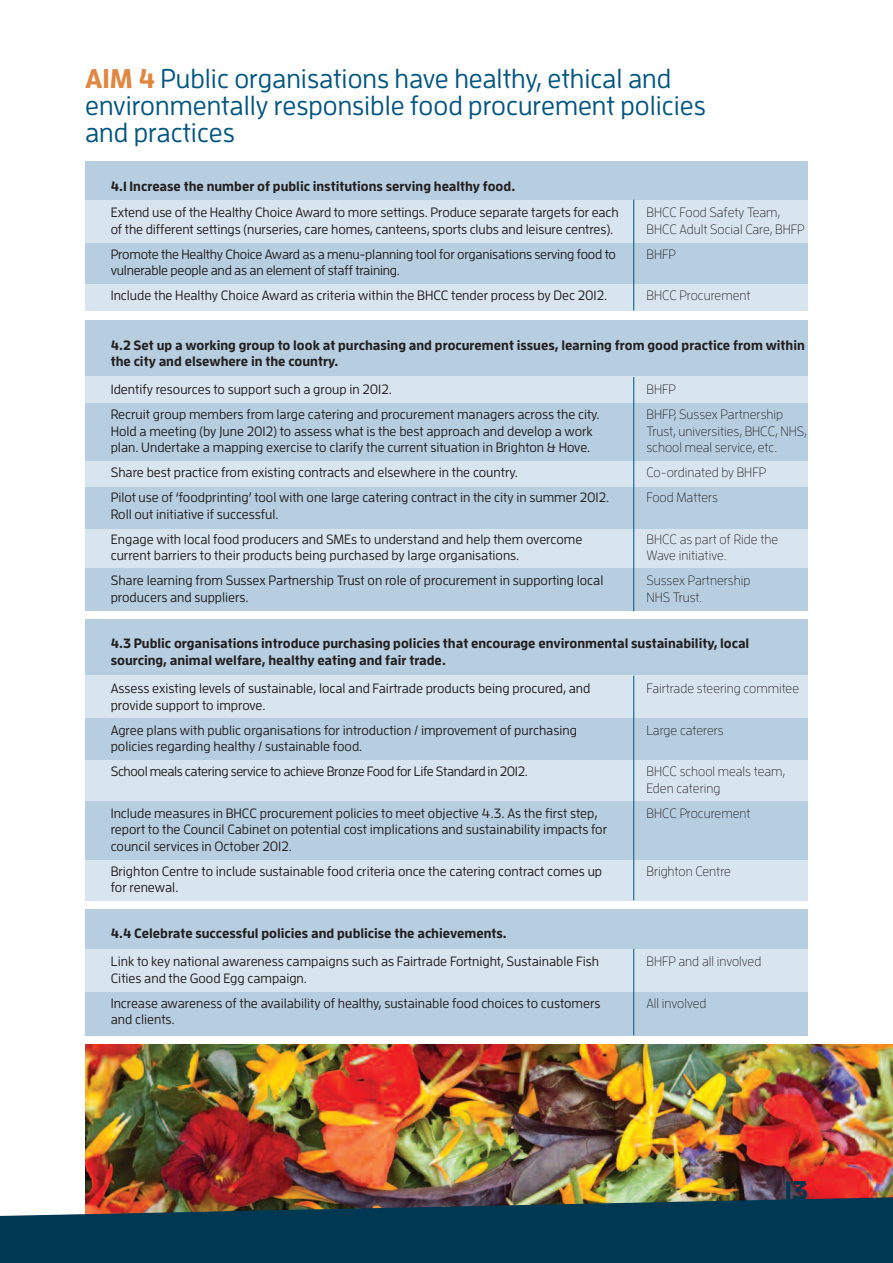
<style>
.page{position:relative;width:893px;height:1263px;background:#fff}
.page>*{position:absolute;margin:0;border:0;box-sizing:border-box;transform-origin:0 0}
.t1{font:500 27px/27px "Enzo OT";color:#005681}
.t2{font:700 27px "Enzo OT";color:#003853}
.t3{font:500 13.5px/16.5px "Enzo OT";color:#231f20}
.t4{font:700 13.5px/16.5px "Enzo OT";color:#231f20}
.t5{font:300 13.5px/16.5px "Enzo OT";color:#231f20}
.t6{font:500 13.5px "Enzo OT";letter-spacing:-.025em;color:#231f20}
.s1{font-weight:700;color:#e08741}
</style>
<div class="page">
<img style="left:85px;top:1044px;width:808px;height:153px">
<svg style="left:0;top:1197px;width:893px;height:66px;background:#164054"></svg>
<div style="left:85px;top:162px;width:723px;height:140px;background:#b7cee0"></div>
<div style="left:85px;top:200px;width:723px;height:42px;background:#d8e4ee"></div>
<div style="left:85px;top:284px;width:723px;height:26px;background:#d8e4ee"></div>
<hr style="left:633px;top:200px;width:1px;height:110px;background:#005681">
<div style="left:85px;top:321px;width:723px;height:290px;background:#b7cee0"></div>
<div style="left:85px;top:377px;width:723px;height:26px;background:#d8e4ee"></div>
<div style="left:85px;top:461px;width:723px;height:25px;background:#d8e4ee"></div>
<div style="left:85px;top:529px;width:723px;height:39px;background:#d8e4ee"></div>
<hr style="left:633px;top:377px;width:1px;height:234px;background:#005681">
<div style="left:85px;top:619px;width:723px;height:275px;background:#b7cee0"></div>
<div style="left:85px;top:675px;width:723px;height:43px;background:#d8e4ee"></div>
<div style="left:85px;top:760px;width:723px;height:40px;background:#d8e4ee"></div>
<div style="left:85px;top:860px;width:723px;height:40px;background:#d8e4ee"></div>
<hr style="left:633px;top:676px;width:1px;height:224px;background:#005681">
<div style="left:85px;top:909px;width:723px;height:126px;background:#b7cee0"></div>
<div style="left:85px;top:949px;width:723px;height:42px;background:#d8e4ee"></div>
<hr style="left:633px;top:949px;width:1px;height:86px;background:#005681">
<h1 class="t1" style="left:85px;top:67px;width:622px"><span class="s1">AIM 4</span> Public organisations have healthy, ethical and environmentally responsible food procurement policies and practices</h1>
<p class="t4" style="left:111px;top:179px;width:406px">4.1 Increase the number of public institutions serving healthy food.</p>
<p class="t3" style="left:111px;top:205px;width:509px">Extend use of the Healthy Choice Award to more settings. Produce separate targets for each of the different settings (nurseries, care homes, canteens, sports clubs and leisure centres).</p>
<p class="t3" style="left:111px;top:247px;width:507px">Promote the Healthy Choice Award as a menu-planning tool for organisations serving food to vulnerable people and as an element of staff training.</p>
<p class="t3" style="left:111px;top:288px;width:498px">Include the Healthy Choice Award as criteria within the BHCC tender process by Dec 2012.</p>
<p class="t5" style="left:646px;top:205px;width:160px">BHCC Food Safety Team,<br>BHCC Adult Social Care, BHFP</p>
<p class="t5" style="left:646px;top:247px;width:31px">BHFP</p>
<p class="t5" style="left:646px;top:288px;width:106px">BHCC Procurement</p>
<p class="t4" style="left:111px;top:338px;width:696px">4.2 Set up a working group to look at purchasing and procurement issues, learning from good practice from within the city and elsewhere in the country.</p>
<p class="t3" style="left:111px;top:378px;width:490px;line-height:25px">Identify resources to support such a group in 2012.<br>Recruit group members from large catering and procurement managers across the city.</p>
<p class="t3" style="left:111px;top:424px;width:484px">Hold a meeting (by June 2012) to assess what is the best approach and develop a work plan. Undertake a mapping exercise to clarify the current situation in Brighton &amp; Hove.</p>
<p class="t3" style="left:111px;top:461px;width:500px;line-height:25px">Share best practice from existing contracts and elsewhere in the country.<br>Pilot use of ‘foodprinting’ tool with one large catering contract in the city in summer 2012.</p>
<p class="t3" style="left:111px;top:503px;width:473px;line-height:25px">Roll out initiative if successful.<br>Engage with local food producers and SMEs to understand and help them overcome</p>
<p class="t3" style="left:111px;top:544px;width:494px;line-height:25px">current barriers to their products being purchased by large organisations.<br>Share learning from Sussex Partnership Trust on role of procurement in supporting local</p>
<p class="t3" style="left:111px;top:590px;width:139px">producers and suppliers.</p>
<p class="t5" style="left:646px;top:378px;width:138px;line-height:25px">BHFP<br>BHFP, Sussex Partnership</p>
<p class="t5" style="left:646px;top:424px;width:162px">Trust, universities, BHCC, NHS, school meal service, etc.</p>
<p class="t5" style="left:646px;top:461px;width:121px;line-height:25px">Co-ordinated by BHFP<br>Food Matters</p>
<p class="t5" style="left:646px;top:532px;width:133px">BHCC as part of Ride the<br>Wave initiative.</p>
<p class="t5" style="left:646px;top:573px;width:105px">Sussex Partnership<br>NHS Trust.</p>
<p class="t4" style="left:111px;top:636px;width:640px">4.3 Public organisations introduce purchasing policies that encourage environmental sustainability, local sourcing, animal welfare, healthy eating and fair trade.</p>
<p class="t3" style="left:111px;top:681px;width:481px">Assess existing levels of sustainable, local and Fairtrade products being procured, and provide support to improve.</p>
<p class="t3" style="left:111px;top:723px;width:468px">Agree plans with public organisations for introduction / improvement of purchasing policies regarding healthy / sustainable food.</p>
<p class="t6" style="left:111px;top:767px;width:419px">School meals catering service to achieve Bronze Food for Life Standard in 2012.</p>
<p class="t3" style="left:111px;top:806px;width:498px">Include measures in BHCC procurement policies to meet objective 4.3. As the first step, report to the Council Cabinet on potential cost implications and sustainability impacts for council services in October 2012.</p>
<p class="t3" style="left:111px;top:864px;width:493px">Brighton Centre to include sustainable food criteria once the catering contract comes up for renewal.</p>
<p class="t5" style="left:646px;top:681px;width:154px">Fairtrade steering commitee</p>
<p class="t5" style="left:646px;top:723px;width:79px">Large caterers</p>
<p class="t5" style="left:646px;top:764px;width:140px">BHCC school meals team,<br>Eden catering</p>
<p class="t5" style="left:646px;top:806px;width:106px">BHCC Procurement</p>
<p class="t5" style="left:646px;top:864px;width:86px">Brighton Centre</p>
<p class="t4" style="left:111px;top:926px;width:398px">4.4 Celebrate successful policies and publicise the achievements.</p>
<p class="t3" style="left:111px;top:954px;width:490px">Link to key national awareness campaigns such as Fairtrade Fortnight, Sustainable Fish<br>Cities and the Good Egg campaign.</p>
<p class="t3" style="left:111px;top:996px;width:491px">Increase awareness of the availability of healthy, sustainable food choices to customers and clients.</p>
<p class="t5" style="left:646px;top:954px;width:116px">BHFP and all involved</p>
<p class="t5" style="left:646px;top:996px;width:62px">All involved</p>
<h1 class="t2" style="left:784px;top:1181px;width:25px">13</h1>
</div>
